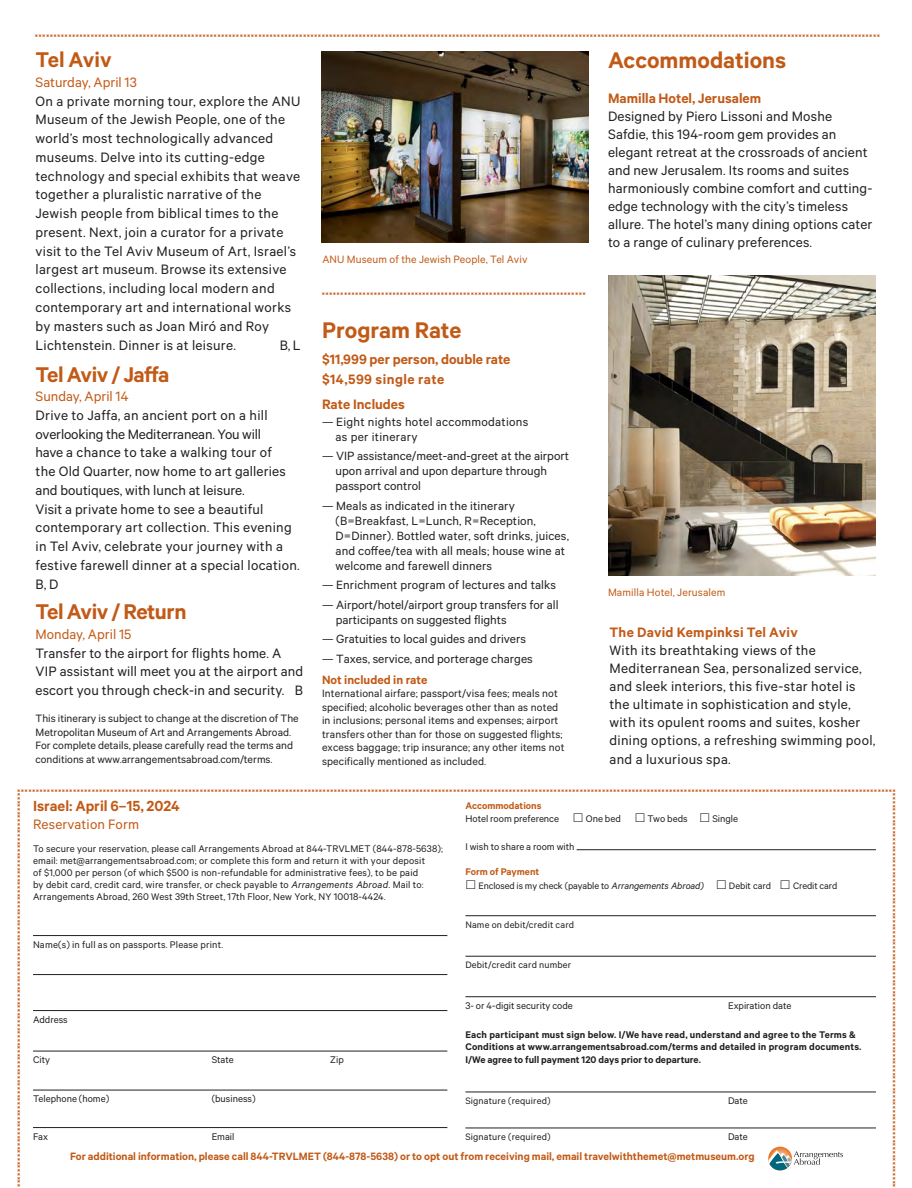
<style>
.page{position:relative;width:912px;height:1188px;background:#fff}
.page>*{position:absolute;margin:0;border:0;box-sizing:border-box;transform-origin:0 0}
.t1{font:600 25.5px "The Met Sans";color:#c25a17}
.Exterior_Header{font:600 24px "The Met Sans";letter-spacing:-.02em;color:#c25a17}
.Exterior_Header-2{font:600 16.5px "The Met Sans";color:#c25a17}
.Exterior_Header-3{font:15.3px/18.8px "The Met Sans";letter-spacing:.02em;color:#231f20}
.Exterior_Header-4{font:600 15.3px "The Met Sans";color:#c25a17}
.Exterior_Header-5{font:15.3px "The Met Sans";color:#c25a17}
.Exterior_Header-6{font:600 15.3px "The Met Sans";letter-spacing:.02em;color:#c25a17}
.Exterior_Header-7{font:600 15.3px "The Met Sans";letter-spacing:.03em;color:#c25a17}
.t2{font:13.5px/15px "The Met Sans";letter-spacing:.01em;color:#231f20}
.t3{font:600 13.5px "The Met Sans";color:#c25a17}
.Exterior_Header-8{font:12px/13.5px "The Met Sans";letter-spacing:.01em;color:#231f20}
.Exterior_Header-9{font:600 12px "The Met Sans";color:#c25a17}
.Exterior_Header-10{font:12px "The Met Sans";letter-spacing:.01em;color:#c25a17}
.t4{font:10.8px/12px "The Met Sans";letter-spacing:.01em;color:#231f20}
.t5{font:600 10.8px/12px "The Met Sans";letter-spacing:.015em;color:#231f20}
.t6{font:600 10.8px "The Met Sans";color:#c25a17}
.t7{font:10.5px "The Met Sans";letter-spacing:.015em;color:#231f20}
.t8{font:10.5px "The Met Sans";letter-spacing:-.01em;color:#231f20}
.s1{font-style:italic}
</style>
<div class="page">
<img style="left:608px;top:275px;width:267px;height:301px">
<img style="left:322px;top:52px;width:266px;height:190px">
<svg style="left:33px;top:849px;width:843px;height:322px"></svg>
<p class="Exterior_Header" style="left:36px;top:46px;width:78px">Tel Aviv</p>
<p class="Exterior_Header-5" style="left:36px;top:73px;width:103px">Saturday, April 13</p>
<p class="Exterior_Header-3" style="left:36px;top:91px;width:266px">On a private morning tour, explore the ANU Museum of the Jewish People, one of the world’s most technologically advanced museums. Delve into its cutting-edge technology and special exhibits that weave together a pluralistic narrative of the Jewish people from biblical times to the present. Next, join a curator for a private visit to the Tel Aviv Museum of Art, Israel’s largest art museum. Browse its extensive collections, including local modern and contemporary art and international works by masters such as Joan Miró and Roy Lichtenstein. Dinner is at leisure.</p>
<p class="Exterior_Header-3" style="left:279px;top:336px;width:23px">B, L</p>
<p class="Exterior_Header" style="left:36px;top:360px;width:135px">Tel Aviv / Jaffa</p>
<p class="Exterior_Header-5" style="left:36px;top:387px;width:94px">Sunday, April 14</p>
<p class="Exterior_Header-3" style="left:36px;top:405px;width:266px">Drive to Jaffa, an ancient port on a hill overlooking the Mediterranean. You will<br>have a chance to take a walking tour of<br>the Old Quarter, now home to art galleries and boutiques, with lunch at leisure.<br>Visit a private home to see a beautiful contemporary art collection. This evening in Tel Aviv, celebrate your journey with a festive farewell dinner at a special location.<br>B, D</p>
<p class="Exterior_Header" style="left:36px;top:598px;width:152px">Tel Aviv / Return</p>
<p class="Exterior_Header-5" style="left:36px;top:625px;width:97px">Monday, April 15</p>
<p class="Exterior_Header-3" style="left:36px;top:643px;width:269px">Transfer to the airport for flights home. A<br>VIP assistant will meet you at the airport and escort you through check-in and security. B</p>
<p class="Exterior_Header-8" style="left:36px;top:711px;width:265px">This itinerary is subject to change at the discretion of The Metropolitan Museum of Art and Arrangements Abroad.<br>For complete details, please carefully read the terms and conditions at www.arrangementsabroad.com/terms.</p>
<p class="Exterior_Header-10" style="left:322px;top:253px;width:207px">ANU Museum of the Jewish People, Tel Aviv</p>
<p class="t1" style="left:322px;top:315px;width:141px">Program Rate</p>
<p class="Exterior_Header-4" style="left:322px;top:351px;width:190px">$11,999 per person, double rate</p>
<p class="Exterior_Header-7" style="left:322px;top:370px;width:124px">$14,599 single rate</p>
<p class="Exterior_Header-4" style="left:322px;top:396px;width:84px">Rate Includes</p>
<p class="t2" style="left:322px;top:414px;width:208px">— Eight nights hotel accommodations</p>
<p class="t2" style="left:335px;top:429px;width:83px">as per itinerary</p>
<p class="t2" style="left:322px;top:448px;width:248px">— VIP assistance/meet-and-greet at the airport</p>
<p class="t2" style="left:335px;top:463px;width:213px">upon arrival and upon departure through passport control</p>
<p class="t2" style="left:322px;top:498px;width:194px">— Meals as indicated in the itinerary</p>
<p class="t2" style="left:335px;top:513px;width:235px">(B=Breakfast, L=Lunch, R=Reception, D=Dinner). Bottled water, soft drinks, juices, and coffee/tea with all meals; house wine at welcome and farewell dinners</p>
<p class="t2" style="left:322px;top:577px;width:236px">— Enrichment program of lectures and talks</p>
<p class="t2" style="left:322px;top:597px;width:238px">— Airport/hotel/airport group transfers for all</p>
<p class="t2" style="left:335px;top:612px;width:172px">participants on suggested flights</p>
<p class="t2" style="left:322px;top:631px;width:205px">— Gratuities to local guides and drivers</p>
<p class="t2" style="left:322px;top:651px;width:212px">— Taxes, service, and porterage charges</p>
<p class="t3" style="left:322px;top:672px;width:107px">Not included in rate</p>
<p class="Exterior_Header-8" style="left:322px;top:687px;width:244px">International airfare; passport/visa fees; meals not specified; alcoholic beverages other than as noted in inclusions; personal items and expenses; airport transfers other than for those on suggested flights; excess baggage; trip insurance; any other items not specifically mentioned as included.</p>
<p class="t1" style="left:608px;top:45px;width:180px">Accommodations</p>
<p class="Exterior_Header-4" style="left:608px;top:89px;width:155px">Mamilla Hotel, Jerusalem</p>
<p class="Exterior_Header-3" style="left:608px;top:107px;width:266px;line-height:18px">Designed by Piero Lissoni and Moshe Safdie, this 194-room gem provides an elegant retreat at the crossroads of ancient and new Jerusalem. Its rooms and suites harmoniously combine comfort and cutting&shy;edge technology with the city’s timeless allure. The hotel’s many dining options cater to a range of culinary preferences.</p>
<p class="Exterior_Header-10" style="left:608px;top:586px;width:119px">Mamilla Hotel, Jerusalem</p>
<p class="Exterior_Header-6" style="left:609px;top:624px;width:190px">The David Kempinksi Tel Aviv</p>
<p class="Exterior_Header-3" style="left:609px;top:641px;width:267px;line-height:18px">With its breathtaking views of the Mediterranean Sea, personalized service, and sleek interiors, this five-star hotel is the ultimate in sophistication and style, with its opulent rooms and suites, kosher dining options, a refreshing swimming pool, and a luxurious spa.</p>
<p class="Exterior_Header-2" style="left:33px;top:796px;width:148px">Israel: April 6–15, 2024</p>
<p class="Exterior_Header-5" style="left:33px;top:816px;width:108px">Reservation Form</p>
<p class="t4" style="left:33px;top:842px;width:411px">To secure your reservation, please call Arrangements Abroad at 844-TRVLMET (844-878-5638); email: met@arrangementsabroad.com; or complete this form and return it with your deposit<br>of $1,000 per person (of which $500 is non-refundable for administrative fees), to be paid<br>by debit card, credit card, wire transfer, or check payable to <span class="s1">Arrangements Abroad</span>. Mail to:<br>Arrangements Abroad, 260 West 39th Street, 17th Floor, New York, NY 10018-4424.</p>
<p class="t4" style="left:33px;top:938px;width:192px">Name(s) in full as on passports. Please print.</p>
<p class="t4" style="left:33px;top:1013px;width:36px">Address</p>
<p class="t4" style="left:33px;top:1053px;width:18px">City</p>
<p class="t4" style="left:212px;top:1053px;width:24px">State</p>
<p class="t4" style="left:330px;top:1053px;width:15px">Zip</p>
<p class="t4" style="left:33px;top:1092px;width:78px">Telephone (home)</p>
<p class="t4" style="left:212px;top:1092px;width:45px">(business)</p>
<p class="t4" style="left:33px;top:1130px;width:16px">Fax</p>
<p class="t4" style="left:212px;top:1130px;width:24px">Email</p>
<p class="t6" style="left:465px;top:799px;width:77px">Accommodations</p>
<p class="t4" style="left:465px;top:812px;width:95px">Hotel room preference</p>
<p class="t4" style="left:585px;top:812px;width:37px">One bed</p>
<p class="t4" style="left:647px;top:812px;width:42px">Two beds</p>
<p class="t4" style="left:712px;top:812px;width:27px">Single</p>
<p class="t4" style="left:465px;top:840px;width:111px">I wish to share a room with</p>
<p class="t6" style="left:465px;top:865px;width:75px">Form of Payment</p>
<p class="t8" style="left:478px;top:879px;width:227px">Enclosed is my check (payable to <span class="s1">Arrangements Abroad)</span></p>
<p class="t7" style="left:728px;top:879px;width:44px">Debit card</p>
<p class="t8" style="left:792px;top:879px;width:46px">Credit card</p>
<p class="t7" style="left:465px;top:918px;width:110px">Name on debit/credit card</p>
<p class="t7" style="left:465px;top:959px;width:107px">Debit/credit card number</p>
<p class="t4" style="left:465px;top:999px;width:109px">3- or 4-digit security code</p>
<p class="t4" style="left:727px;top:999px;width:65px">Expiration date</p>
<p class="t5" style="left:465px;top:1028px;width:397px">Each participant must sign below. I/We have read, understand and agree to the Terms &amp;<br>Conditions at www.arrangementsabroad.com/terms and detailed in program documents.</p>
<p class="t5" style="left:465px;top:1054px;width:237px">I/We agree to full payment 120 days prior to departure.</p>
<p class="t7" style="left:465px;top:1095px;width:87px">Signature (required)</p>
<p class="t4" style="left:727px;top:1094px;width:21px">Date</p>
<p class="t7" style="left:465px;top:1131px;width:87px">Signature (required)</p>
<p class="t4" style="left:727px;top:1130px;width:21px">Date</p>
<p class="Exterior_Header-9" style="left:70px;top:1149px;width:686px">For additional information, please call 844-TRVLMET (844-878-5638) or to opt out from receiving mail, email travelwiththemet@metmuseum.org</p>
</div>
